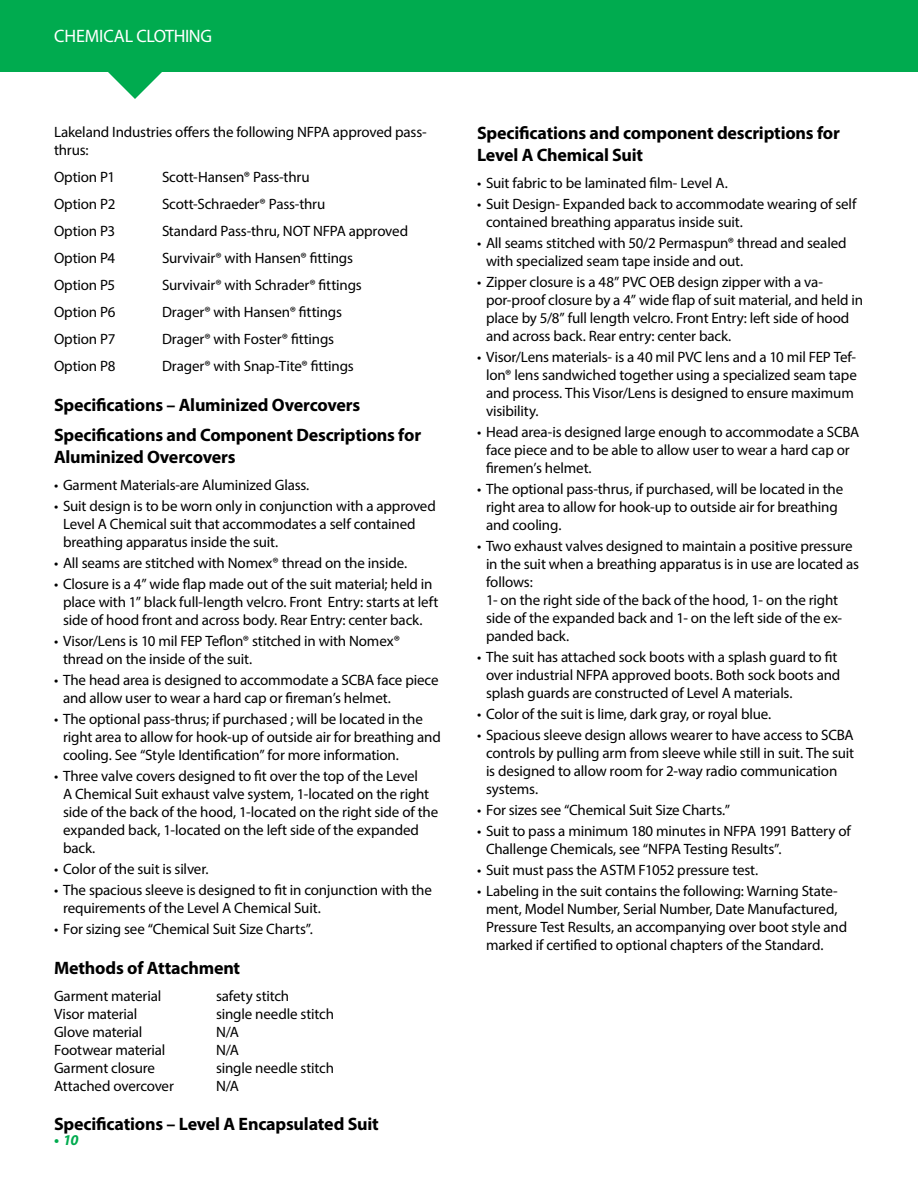
<style>
.page{position:relative;width:918px;height:1188px;background:#fff}
.page>*{position:absolute;margin:0;border:0;box-sizing:border-box;transform-origin:0 0}
.t1{font:700 18px/30.6px "Myriad Pro";letter-spacing:-.01em;color:#000}
.t2{font:18px "Myriad Pro";letter-spacing:-.015em;color:#fff}
.t3{font:15px/18px "Myriad Pro";letter-spacing:-.01em;color:#000}
.t4{font:italic 700 15px "Myriad Pro";color:#00ab4f}
</style>
<div class="page">
<svg style="left:0;top:0;width:918px;height:99px;fill:#00ab4f"></svg>
<p class="t2" style="left:54px;top:25px;width:159px">CHEMICAL CLOTHING</p>
<p class="t3" style="left:54px;top:123px;width:374px">Lakeland Industries offers the following NFPA approved pass&shy;thrus:</p>
<p class="t3" style="left:54px;top:168px;width:63px">Option P1</p>
<p class="t3" style="left:162px;top:168px;width:149px">Scott-Hansen® Pass-thru</p>
<p class="t3" style="left:54px;top:195px;width:63px">Option P2</p>
<p class="t3" style="left:162px;top:195px;width:165px">Scott-Schraeder® Pass-thru</p>
<p class="t3" style="left:54px;top:222px;width:63px">Option P3</p>
<p class="t3" style="left:162px;top:222px;width:248px">Standard Pass-thru, NOT NFPA approved</p>
<p class="t3" style="left:54px;top:249px;width:63px">Option P4</p>
<p class="t3" style="left:162px;top:249px;width:193px">Survivair® with Hansen® fittings</p>
<p class="t3" style="left:54px;top:276px;width:63px">Option P5</p>
<p class="t3" style="left:162px;top:276px;width:201px">Survivair® with Schrader® fittings</p>
<p class="t3" style="left:54px;top:303px;width:63px">Option P6</p>
<p class="t3" style="left:162px;top:303px;width:182px">Drager® with Hansen® fittings</p>
<p class="t3" style="left:54px;top:330px;width:63px">Option P7</p>
<p class="t3" style="left:162px;top:330px;width:174px">Drager® with Foster® fittings</p>
<p class="t3" style="left:54px;top:357px;width:63px">Option P8</p>
<p class="t3" style="left:162px;top:357px;width:193px">Drager® with Snap-Tite® fittings</p>
<p class="t1" style="left:54px;top:389px;width:369px">Specifications – Aluminized Overcovers<br>Specifications and Component Descriptions for</p>
<p class="t1" style="left:54px;top:441px;width:183px">Aluminized Overcovers</p>
<p class="t3" style="left:54px;top:476px;width:257px">• Garment Materials-are Aluminized Glass.</p>
<p class="t3" style="left:63px;top:497px;width:374px;text-indent:-9px">• Suit design is to be worn only in conjunction with a approved<br>Level A Chemical suit that accommodates a self contained breathing apparatus inside the suit.</p>
<p class="t3" style="left:54px;top:554px;width:355px">• All seams are stitched with Nomex® thread on the inside.</p>
<p class="t3" style="left:63px;top:575px;width:377px;text-indent:-9px">• Closure is a 4” wide flap made out of the suit material; held in place with 1” black full-length velcro. Front Entry: starts at left side of hood front and across body. Rear Entry: center back.</p>
<p class="t3" style="left:63px;top:632px;width:339px;text-indent:-9px">• Visor/Lens is 10 mil FEP Teflon® stitched in with Nomex® thread on the inside of the suit.</p>
<p class="t3" style="left:63px;top:671px;width:377px;text-indent:-9px">• The head area is designed to accommodate a SCBA face piece and allow user to wear a hard cap or fireman’s helmet.</p>
<p class="t3" style="left:63px;top:710px;width:379px;text-indent:-9px">• The optional pass-thrus; if purchased ; will be located in the right area to allow for hook-up of outside air for breathing and cooling. See “Style Identification” for more information.</p>
<p class="t3" style="left:63px;top:767px;width:377px;text-indent:-9px">• Three valve covers designed to fit over the top of the Level<br>A Chemical Suit exhaust valve system, 1-located on the right side of the back of the hood, 1-located on the right side of the expanded back, 1-located on the left side of the expanded back.</p>
<p class="t3" style="left:54px;top:860px;width:156px">• Color of the suit is silver.</p>
<p class="t3" style="left:63px;top:881px;width:370px;text-indent:-9px">• The spacious sleeve is designed to fit in conjunction with the requirements of the Level A Chemical Suit.</p>
<p class="t3" style="left:54px;top:920px;width:261px">• For sizing see “Chemical Suit Size Charts”.</p>
<p class="t1" style="left:54px;top:952px;width:188px">Methods of Attachment</p>
<p class="t3" style="left:54px;top:986px;width:109px">Garment material</p>
<p class="t3" style="left:216px;top:986px;width:75px">safety stitch</p>
<p class="t3" style="left:54px;top:1004px;width:85px">Visor material</p>
<p class="t3" style="left:216px;top:1004px;width:120px">single needle stitch</p>
<p class="t3" style="left:54px;top:1022px;width:90px">Glove material</p>
<p class="t3" style="left:216px;top:1022px;width:25px">N/A</p>
<p class="t3" style="left:54px;top:1040px;width:113px">Footwear material</p>
<p class="t3" style="left:216px;top:1040px;width:25px">N/A</p>
<p class="t3" style="left:54px;top:1058px;width:103px">Garment closure</p>
<p class="t3" style="left:216px;top:1058px;width:120px">single needle stitch</p>
<p class="t3" style="left:54px;top:1076px;width:121px">Attached overcover</p>
<p class="t3" style="left:216px;top:1076px;width:25px">N/A</p>
<p class="t1" style="left:54px;top:1108px;width:326px">Specifications – Level A Encapsulated Suit</p>
<p class="t4" style="left:54px;top:1130px;width:26px">• 10</p>
<p class="t1" style="left:477px;top:122px;width:364px;line-height:21.6px">Specifications and component descriptions for<br>Level A Chemical Suit</p>
<p class="t3" style="left:477px;top:174px;width:252px">• Suit fabric to be laminated film- Level A.</p>
<p class="t3" style="left:486px;top:195px;width:372px;text-indent:-9px">• Suit Design- Expanded back to accommodate wearing of self contained breathing apparatus inside suit.</p>
<p class="t3" style="left:486px;top:234px;width:362px;text-indent:-9px">• All seams stitched with 50/2 Permaspun® thread and sealed with specialized seam tape inside and out.</p>
<p class="t3" style="left:486px;top:273px;width:379px;text-indent:-9px">• Zipper closure is a 48” PVC OEB design zipper with a va&shy;por-proof closure by a 4” wide flap of suit material, and held in place by 5/8” full length velcro. Front Entry: left side of hood and across back. Rear entry: center back.</p>
<p class="t3" style="left:486px;top:348px;width:372px;text-indent:-9px">• Visor/Lens materials- is a 40 mil PVC lens and a 10 mil FEP Tef&shy;lon® lens sandwiched together using a specialized seam tape and process. This Visor/Lens is designed to ensure maximum visibility.</p>
<p class="t3" style="left:486px;top:423px;width:375px;text-indent:-9px">• Head area-is designed large enough to accommodate a SCBA face piece and to be able to allow user to wear a hard cap or firemen’s helmet.</p>
<p class="t3" style="left:486px;top:480px;width:359px;text-indent:-9px">• The optional pass-thrus, if purchased, will be located in the right area to allow for hook-up to outside air for breathing and cooling.</p>
<p class="t3" style="left:486px;top:537px;width:375px;text-indent:-9px">• Two exhaust valves designed to maintain a positive pressure in the suit when a breathing apparatus is in use are located as follows:<br>1- on the right side of the back of the hood, 1- on the right side of the expanded back and 1- on the left side of the ex&shy;panded back.</p>
<p class="t3" style="left:486px;top:648px;width:356px;text-indent:-9px">• The suit has attached sock boots with a splash guard to fit over industrial NFPA approved boots. Both sock boots and splash guards are constructed of Level A materials.</p>
<p class="t3" style="left:477px;top:705px;width:296px">• Color of the suit is lime, dark gray, or royal blue.</p>
<p class="t3" style="left:486px;top:726px;width:370px;text-indent:-9px">• Spacious sleeve design allows wearer to have access to SCBA controls by pulling arm from sleeve while still in suit. The suit is designed to allow room for 2-way radio communication systems.</p>
<p class="t3" style="left:477px;top:801px;width:255px">• For sizes see “Chemical Suit Size Charts.”</p>
<p class="t3" style="left:486px;top:822px;width:366px;text-indent:-9px">• Suit to pass a minimum 180 minutes in NFPA 1991 Battery of<br>Challenge Chemicals, see “NFPA Testing Results”.</p>
<p class="t3" style="left:477px;top:861px;width:283px">• Suit must pass the ASTM F1052 pressure test.</p>
<p class="t3" style="left:486px;top:882px;width:363px;text-indent:-9px">• Labeling in the suit contains the following: Warning State&shy;ment, Model Number, Serial Number, Date Manufactured, Pressure Test Results, an accompanying over boot style and marked if certified to optional chapters of the Standard.</p>
</div>
